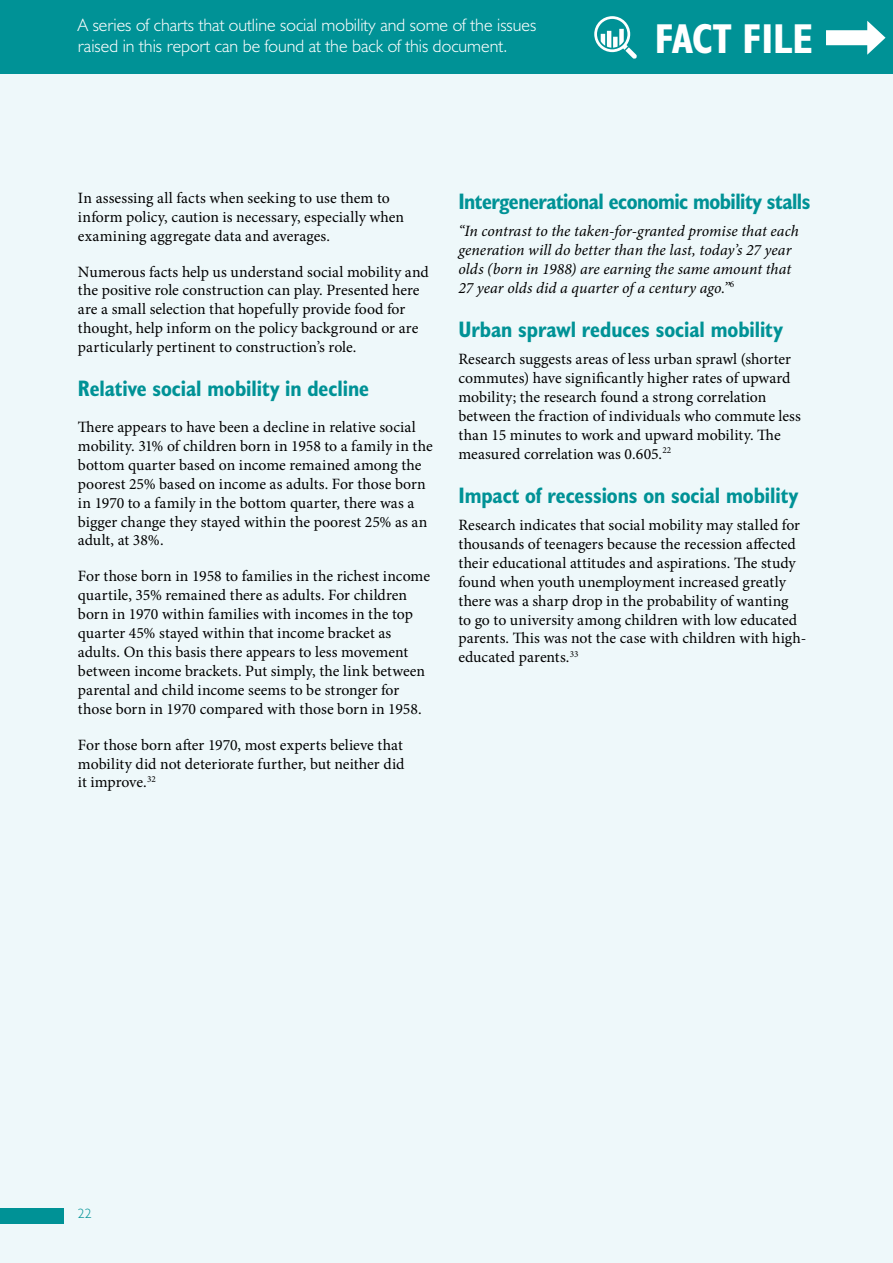
<style>
.page{position:relative;width:893px;height:1263px;background:#eef8fa}
.page>*{position:absolute;margin:0;border:0;box-sizing:border-box;transform-origin:0 0}
.t1{font:700 condensed 42px "Humanist 521 BT";color:#fff}
.t2{font:700 condensed 22.5px "Humanist 521 BT";letter-spacing:-.005em;color:#009296}
.t3{font:300 18px/21px "Humanist 521 BT";color:#fff}
.t4{font:15.75px/18.9px "Minion Pro";color:#000}
.t5{font:italic 15.75px/18.9px "Minion Pro";color:#000}
.t6{font:300 13.5px "Humanist 521 BT";color:#009296}
</style>
<div class="page">
<div style="left:0;top:0;width:893px;height:74px;background:#009296"></div>
<div style="left:826px;top:30px;width:48px;height:15px;background:#fff"></div>
<svg style="left:867px;top:21px;width:18px;height:34px"></svg>
<svg style="left:594px;top:16px;width:43px;height:43px"></svg>
<div style="left:0;top:1208px;width:63px;height:16px;background:#009296"></div>
<p class="t3" style="left:78px;top:14px;width:460px">A series of charts that outline social mobility and some of the issues raised in this report can be found at the back of this document.</p>
<h1 class="t1" style="left:655px;top:12px;width:160px">FACT FILE</h1>
<p class="t4" style="left:78px;top:188px;width:328px">In assessing all facts when seeking to use them to inform policy, caution is necessary, especially when examining aggregate data and averages.</p>
<p class="t4" style="left:78px;top:262px;width:352px">Numerous facts help us understand social mobility and the positive role construction can play. Presented here are a small selection that hopefully provide food for thought, help inform on the policy background or are particularly pertinent to construction’s role.</p>
<h2 class="t2" style="left:78px;top:374px;width:293px">Relative social mobility in decline</h2>
<p class="t4" style="left:78px;top:418px;width:356px">There appears to have been a decline in relative social mobility. 31% of children born in 1958 to a family in the bottom quarter based on income remained among the poorest 25% based on income as adults. For those born in 1970 to a family in the bottom quarter, there was a bigger change they stayed within the poorest 25% as an adult, at 38%.</p>
<p class="t4" style="left:78px;top:567px;width:354px">For those born in 1958 to families in the richest income quartile, 35% remained there as adults. For children born in 1970 within families with incomes in the top quarter 45% stayed within that income bracket as adults. On this basis there appears to less movement between income brackets. Put simply, the link between parental and child income seems to be stronger for those born in 1970 compared with those born in 1958.</p>
<p class="t4" style="left:78px;top:735px;width:328px;text-align:justify">For those born after 1970, most experts believe that mobility did not deteriorate further, but neither did it improve.<sup>32</sup></p>
<h2 class="t2" style="left:458px;top:187px;width:354px">Intergenerational economic mobility stalls</h2>
<p class="t5" style="left:458px;top:221px;width:342px">“In contrast to the taken-for-granted promise that each generation will do better than the last, today’s 27 year olds (born in 1988) are earning the same amount that 27 year olds did a quarter of a century ago.”<sup>6</sup></p>
<h2 class="t2" style="left:458px;top:315px;width:326px">Urban sprawl reduces social mobility</h2>
<p class="t4" style="left:458px;top:350px;width:344px">Research suggests areas of less urban sprawl (shorter commutes) have significantly higher rates of upward mobility; the research found a strong correlation between the fraction of individuals who commute less than 15 minutes to work and upward mobility. The measured correlation was 0.605.<sup>22</sup></p>
<h2 class="t2" style="left:458px;top:481px;width:341px">Impact of recessions on social mobility</h2>
<p class="t4" style="left:458px;top:516px;width:350px">Research indicates that social mobility may stalled for thousands of teenagers because the recession affected their educational attitudes and aspirations. The study found when youth unemployment increased greatly there was a sharp drop in the probability of wanting<br>to go to university among children with low educated parents. This was not the case with children with high&shy;educated parents.<sup>33</sup></p>
<p class="t6" style="left:78px;top:1205px;width:15px">22</p>
</div>
